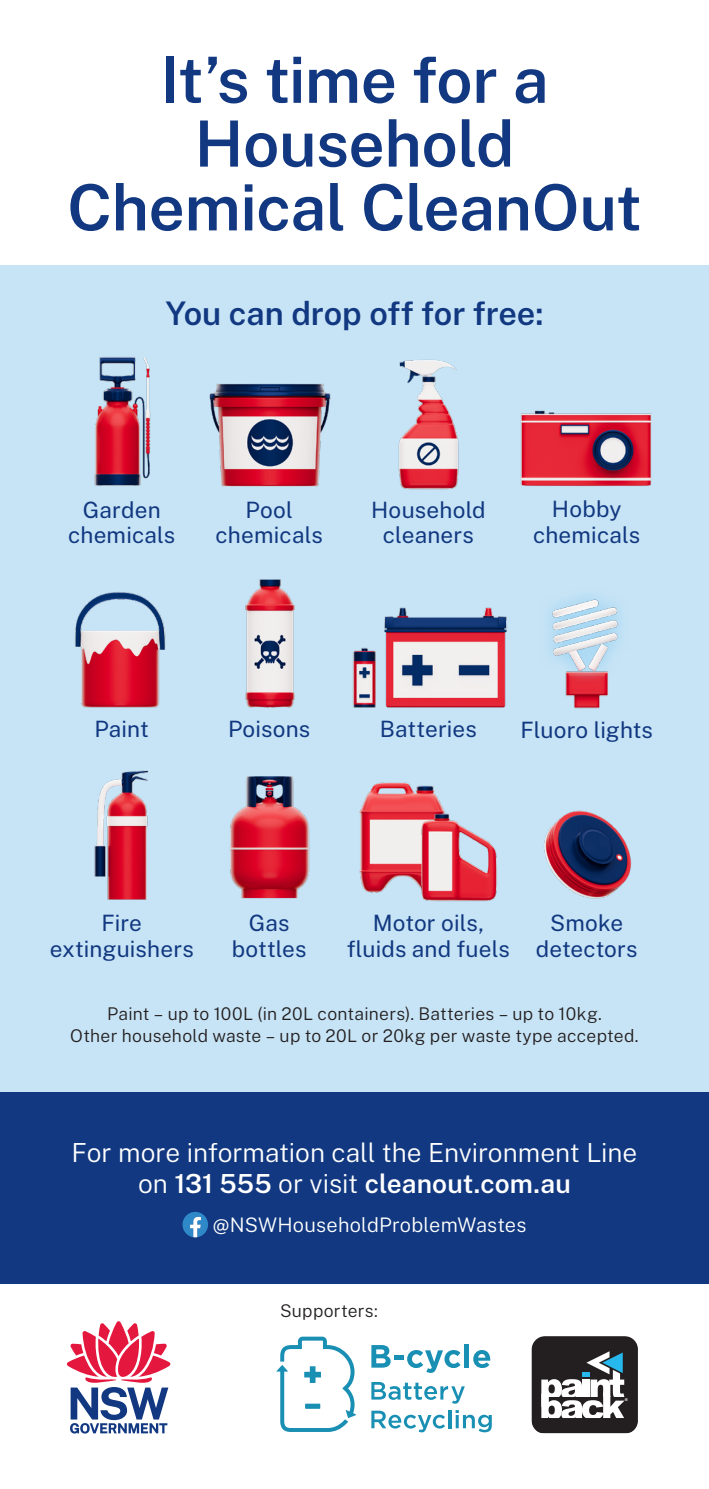
<style>
.page{position:relative;width:709px;height:1489px;background:#fff}
.page>*{position:absolute;margin:0;border:0;box-sizing:border-box;transform-origin:0 0}
.t1{font:600 63.75px/63.8px "Public Sans";letter-spacing:-.01em;color:#113880;text-align:center}
.t2{font:600 32.5px "Public Sans";letter-spacing:-.005em;color:#113880}
.t3{font:300 26.25px/31.2px "Public Sans";letter-spacing:-.005em;color:#fff;text-align:center}
.t4{font:22.5px/25px "Public Sans";letter-spacing:.01em;color:#113880;text-align:center}
.t5{font:300 20px "Public Sans";letter-spacing:.01em;color:#fff}
.t6{font:300 17.5px/22.5px "Public Sans";letter-spacing:.015em;color:#231f20;text-align:center}
.t7{font:900 4px "Arial";color:#fff}
.s1{font-weight:600}
</style>
<div class="page">
<div style="left:0;top:1091px;width:709px;height:192px;background:#113880"></div>
<div style="left:0;top:266px;width:709px;height:825px;background:#c7e4f6"></div>
<svg style="left:182px;top:1212px;width:26px;height:25px"></svg>
<img style="left:94px;top:357px;width:57px;height:129px">
<img style="left:209px;top:383px;width:122px;height:104px">
<img style="left:398px;top:359px;width:61px;height:131px">
<img style="left:520px;top:410px;width:133px;height:76px">
<img style="left:245px;top:579px;width:50px;height:129px">
<img style="left:384px;top:607px;width:124px;height:101px">
<img style="left:353px;top:647px;width:43px;height:61px">
<img style="left:75px;top:592px;width:91px;height:116px">
<img style="left:359px;top:782px;width:84px;height:111px">
<img style="left:406px;top:807px;width:91px;height:95px">
<img style="left:565px;top:684px;width:43px;height:25px">
<img style="left:229px;top:776px;width:81px;height:123px">
<img style="left:94px;top:770px;width:55px;height:130px">
<img style="left:544px;top:810px;width:88px;height:89px">
<svg style="left:531px;top:1336px;width:107px;height:96px"></svg>
<svg style="left:67px;top:1321px;width:103px;height:112px"></svg>
<svg style="left:371px;top:1382px;width:94px;height:21px"></svg>
<svg style="left:371px;top:1410px;width:74px;height:22px"></svg>
<hr style="left:448px;top:1409px;width:3px;height:18px;background:#198fb4">
<svg style="left:455px;top:1410px;width:37px;height:22px"></svg>
<svg style="left:276px;top:1336px;width:80px;height:95px"></svg>
<svg style="left:371px;top:1345px;width:19px;height:22px"></svg>
<hr style="left:394px;top:1355px;width:10px;height:4px;background:#198fb4">
<svg style="left:407px;top:1350px;width:53px;height:22px"></svg>
<div style="left:464px;top:1343px;width:5px;height:24px;background:#198fb4"></div>
<svg style="left:473px;top:1350px;width:17px;height:17px"></svg>
<svg style="left:565px;top:671px;width:43px;height:13px"></svg>
<img style="left:550px;top:596px;width:70px;height:75px">
<p class="t1" style="left:67px;top:44px;width:576px">It’s time for a<br>Household<br>Chemical CleanOut</p>
<p class="t2" style="left:165px;top:289px;width:379px">You can drop off for free:</p>
<p class="t4" style="left:68px;top:496px;width:109px">Garden chemicals</p>
<p class="t4" style="left:216px;top:496px;width:109px">Pool chemicals</p>
<p class="t4" style="left:371px;top:496px;width:116px">Household cleaners</p>
<p class="t4" style="left:533px;top:495px;width:109px">Hobby chemicals</p>
<p class="t4" style="left:95px;top:715px;width:56px">Paint</p>
<p class="t4" style="left:228px;top:715px;width:84px">Poisons</p>
<p class="t4" style="left:380px;top:715px;width:98px">Batteries</p>
<p class="t4" style="left:520px;top:716px;width:134px">Fluoro lights</p>
<p class="t4" style="left:50px;top:909px;width:145px">Fire extinguishers</p>
<p class="t4" style="left:536px;top:909px;width:103px">Smoke detectors</p>
<p class="t4" style="left:347px;top:909px;width:164px">Motor oils, fluids and fuels</p>
<p class="t4" style="left:232px;top:909px;width:76px">Gas bottles</p>
<p class="t6" style="left:70px;top:1001px;width:570px">Paint – up to 100L (in 20L containers). Batteries – up to 10kg.<br>Other household waste – up to 20L or 20kg per waste type accepted.</p>
<p class="t3" style="left:71px;top:1135px;width:567px">For more information call the Environment Line on <span class="s1">131 555</span> or visit <span class="s1">cleanout.com.au</span></p>
<p class="t5" style="left:213px;top:1211px;width:315px">@NSWHouseholdProblemWastes</p>
<p class="t6" style="left:280px;top:1298px;width:99px">Supporters:</p>
<p class="t7" style="left:625px;top:1396px;width:5px">®</p>
</div>
